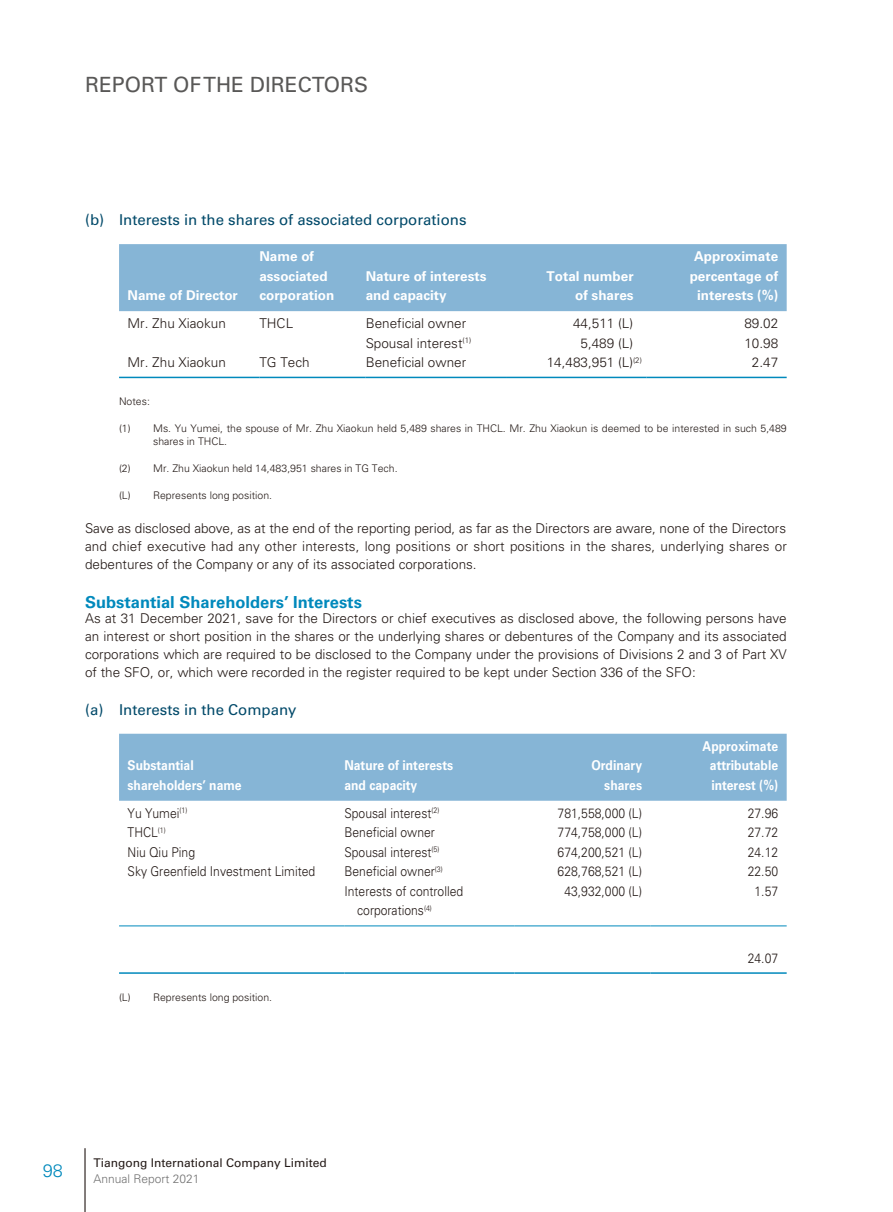
<style>
.page{position:relative;width:893px;height:1212px;background:#fff}
.page>*{position:absolute;margin:0;border:0;box-sizing:border-box;transform-origin:0 0}
.t1{font:21px "Univers LT Std";color:#595857}
.t2{font:300 18px "Univers LT Std";color:#0089bc}
.t3{font:700 16.5px "Univers LT Std";color:#0089bc}
.t4{font:15px "Univers LT Std";color:#004969}
.t5{font:300 13.5px/18px "Univers LT Std";color:#231916;text-align:justify}
.t6{font:300 13.5px/19.5px "Univers LT Std";color:#231916;scale:.9 1}
.t7{font:700 13.5px/19.5px "Univers LT Std";color:#fff}
.t8{font:700 13.5px/19.5px "Univers LT Std";color:#fff;scale:.9 1}
.t9{font:12px "Univers LT Std";color:#231916}
.t10{font:300 12px "Univers LT Std";color:#727272}
.t11{font:300 10.5px/13.5px "Univers LT Std";color:#231916}
</style>
<div class="page">
<hr style="left:84px;top:1148px;width:2px;height:64px;background:#231916">
<div style="left:119px;top:244px;width:668px;height:67px;background:#86b5d6"></div>
<hr style="left:119px;top:377px;width:140px;height:1px;background:#0089bc">
<hr style="left:259px;top:377px;width:107px;height:1px;background:#0089bc">
<hr style="left:366px;top:377px;width:140px;height:1px;background:#0089bc">
<hr style="left:506px;top:377px;width:140px;height:1px;background:#0089bc">
<hr style="left:646px;top:377px;width:141px;height:1px;background:#0089bc">
<div style="left:119px;top:734px;width:668px;height:67px;background:#86b5d6"></div>
<hr style="left:119px;top:925px;width:225px;height:1px;background:#0089bc">
<hr style="left:344px;top:925px;width:170px;height:1px;background:#0089bc">
<hr style="left:514px;top:925px;width:137px;height:1px;background:#0089bc">
<hr style="left:651px;top:925px;width:136px;height:1px;background:#0089bc">
<hr style="left:119px;top:972px;width:225px;height:2px;background:#0089bc">
<hr style="left:344px;top:972px;width:170px;height:2px;background:#0089bc">
<hr style="left:514px;top:972px;width:137px;height:2px;background:#0089bc">
<hr style="left:651px;top:972px;width:136px;height:2px;background:#0089bc">
<h1 class="t1" style="left:85px;top:72px;width:284px">REPORT OF THE DIRECTORS</h1>
<p class="t4" style="left:85px;top:211px;width:383px">(b) Interests in the shares of associated corporations</p>
<p class="t7" style="left:128px;top:286px;width:112px">Name of Director</p>
<p class="t7" style="left:259px;top:247px;width:77px">Name of associated corporation</p>
<p class="t7" style="left:366px;top:266px;width:122px">Nature of interests and capacity</p>
<p class="t7" style="left:547px;top:266px;width:89px;text-align:right">Total number of shares</p>
<p class="t7" style="left:690px;top:247px;width:90px;text-align:center">Approximate percentage of interests (%)</p>
<p class="t5" style="left:128px;top:315px;width:100px">Mr. Zhu Xiaokun</p>
<p class="t5" style="left:259px;top:315px;width:35px">THCL</p>
<p class="t5" style="left:366px;top:315px;width:102px">Beneficial owner</p>
<p class="t5" style="left:573px;top:315px;width:62px">44,511 (L)</p>
<p class="t5" style="left:744px;top:315px;width:35px">89.02</p>
<p class="t5" style="left:366px;top:334px;width:107px">Spousal interest<sup>(1)</sup></p>
<p class="t5" style="left:581px;top:334px;width:54px">5,489 (L)</p>
<p class="t5" style="left:744px;top:334px;width:35px">10.98</p>
<p class="t5" style="left:128px;top:354px;width:100px">Mr. Zhu Xiaokun</p>
<p class="t5" style="left:259px;top:354px;width:52px">TG Tech</p>
<p class="t5" style="left:366px;top:354px;width:102px">Beneficial owner</p>
<p class="t5" style="left:547px;top:354px;width:97px">14,483,951 (L)<sup>(2)</sup></p>
<p class="t5" style="left:752px;top:354px;width:28px">2.47</p>
<p class="t11" style="left:119px;top:394px;width:32px">Notes:</p>
<p class="t11" style="left:153px;top:421px;width:635px;text-indent:-34px">(1) Ms. Yu Yumei, the spouse of Mr. Zhu Xiaokun held 5,489 shares in THCL. Mr. Zhu Xiaokun is deemed to be interested in such 5,489 shares in THCL.</p>
<p class="t11" style="left:119px;top:462px;width:280px">(2) Mr. Zhu Xiaokun held 14,483,951 shares in TG Tech.</p>
<p class="t11" style="left:119px;top:489px;width:155px">(L) Represents long position.</p>
<p class="t5" style="left:85px;top:520px;width:703px">Save as disclosed above, as at the end of the reporting period, as far as the Directors are aware, none of the Directors and chief executive had any other interests, long positions or short positions in the shares, underlying shares or debentures of the Company or any of its associated corporations.</p>
<p class="t3" style="left:85px;top:592px;width:278px">Substantial Shareholders’ Interests</p>
<p class="t5" style="left:85px;top:610px;width:703px">As at 31 December 2021, save for the Directors or chief executives as disclosed above, the following persons have an interest or short position in the shares or the underlying shares or debentures of the Company and its associated corporations which are required to be disclosed to the Company under the provisions of Divisions 2 and 3 of Part XV of the SFO, or, which were recorded in the register required to be kept under Section 336 of the SFO:</p>
<p class="t4" style="left:85px;top:700px;width:213px">(a) Interests in the Company</p>
<p class="t8" style="left:128px;top:756px;width:128px">Substantial shareholders’ name</p>
<p class="t8" style="left:344px;top:756px;width:122px">Nature of interests and capacity</p>
<p class="t8" style="left:591px;top:756px;width:58px;text-align:right">Ordinary shares</p>
<p class="t8" style="left:710px;top:736px;width:77px;text-align:justify;text-indent:-7px">Approximate attributable interest (%)</p>
<p class="t6" style="left:128px;top:803px;width:68px">Yu Yumei<sup>(1)</sup></p>
<p class="t6" style="left:344px;top:803px;width:107px">Spousal interest<sup>(2)</sup></p>
<p class="t6" style="left:558px;top:803px;width:95px">781,558,000 (L)</p>
<p class="t6" style="left:748px;top:803px;width:35px">27.96</p>
<p class="t6" style="left:128px;top:823px;width:44px">THCL<sup>(1)</sup></p>
<p class="t6" style="left:344px;top:823px;width:102px">Beneficial owner</p>
<p class="t6" style="left:558px;top:823px;width:95px">774,758,000 (L)</p>
<p class="t6" style="left:748px;top:823px;width:35px">27.72</p>
<p class="t6" style="left:128px;top:842px;width:77px">Niu Qiu Ping</p>
<p class="t6" style="left:344px;top:842px;width:107px">Spousal interest<sup>(5)</sup></p>
<p class="t6" style="left:558px;top:842px;width:95px">674,200,521 (L)</p>
<p class="t6" style="left:748px;top:842px;width:35px">24.12</p>
<p class="t6" style="left:128px;top:862px;width:210px">Sky Greenfield Investment Limited</p>
<p class="t6" style="left:344px;top:862px;width:111px">Beneficial owner<sup>(3)</sup></p>
<p class="t6" style="left:558px;top:862px;width:95px">628,768,521 (L)</p>
<p class="t6" style="left:748px;top:862px;width:35px">22.50</p>
<p class="t6" style="left:357px;top:881px;width:119px;text-indent:-13px">Interests of controlled corporations<sup>(4)</sup></p>
<p class="t6" style="left:564px;top:881px;width:88px">43,932,000 (L)</p>
<p class="t6" style="left:754px;top:881px;width:28px">1.57</p>
<p class="t6" style="left:748px;top:948px;width:35px">24.07</p>
<p class="t11" style="left:119px;top:990px;width:155px">(L) Represents long position.</p>
<h2 class="t2" style="left:43px;top:1159px;width:22px">98</h2>
<p class="t9" style="left:94px;top:1155px;width:235px">Tiangong International Company Limited</p>
<p class="t10" style="left:94px;top:1172px;width:108px">Annual Report 2021</p>
</div>
